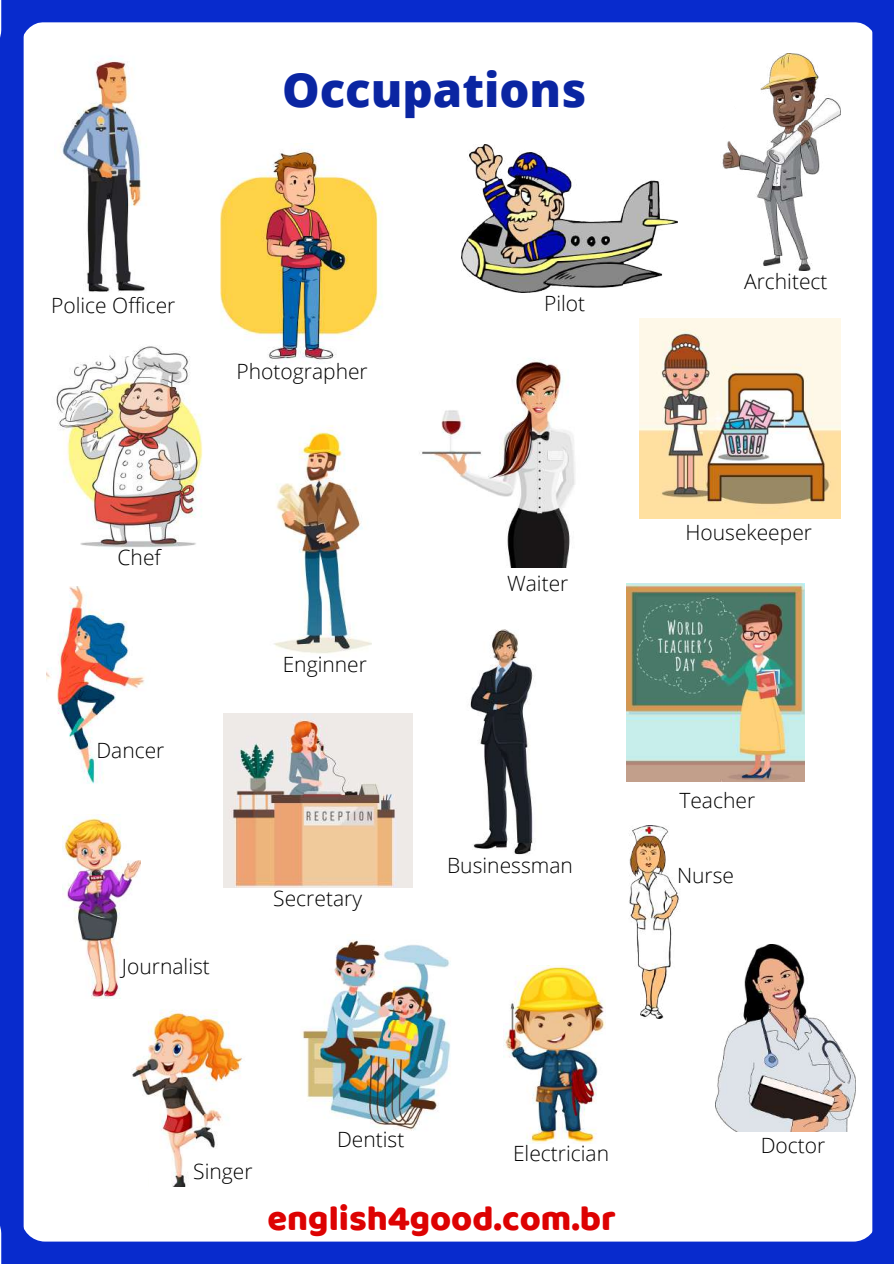
<style>
.page{position:relative;width:894px;height:1264px;background:#fff}
.page>*{position:absolute;margin:0;border:0;box-sizing:border-box;transform-origin:0 0}
.t1{font:800 47.25px "Open Sans";color:#0a25a2}
.t2{font:36px "Baloo";color:#dd0202}
.t3{font:300 21px "Open Sans";color:#000}
</style>
<div class="page">
<img style="left:0;top:0;width:893px;height:1263px">
<svg style="left:697px;top:81px;width:43px;height:49px"></svg>
<h1 class="t1" style="left:282px;top:57px;width:306px">Occupations</h1>
<p class="t3" style="left:51px;top:291px;width:126px">Police Officer</p>
<p class="t3" style="left:236px;top:356px;width:133px">Photographer</p>
<p class="t3" style="left:117px;top:543px;width:45px">Chef</p>
<p class="t3" style="left:96px;top:735px;width:70px">Dancer</p>
<p class="t3" style="left:122px;top:951px;width:89px">Journalist</p>
<p class="t3" style="left:282px;top:650px;width:86px">Enginner</p>
<p class="t3" style="left:273px;top:884px;width:90px">Secretary</p>
<p class="t3" style="left:544px;top:289px;width:43px">Pilot</p>
<p class="t3" style="left:507px;top:568px;width:63px">Waiter</p>
<p class="t3" style="left:447px;top:850px;width:127px">Businessman</p>
<p class="t3" style="left:744px;top:266px;width:85px">Architect</p>
<p class="t3" style="left:685px;top:517px;width:128px">Housekeeper</p>
<p class="t3" style="left:679px;top:786px;width:77px">Teacher</p>
<p class="t3" style="left:677px;top:861px;width:59px">Nurse</p>
<p class="t3" style="left:337px;top:1124px;width:69px">Dentist</p>
<p class="t3" style="left:513px;top:1138px;width:98px">Electrician</p>
<p class="t3" style="left:760px;top:1130px;width:66px">Doctor</p>
<p class="t3" style="left:193px;top:1156px;width:61px">Singer</p>
<h2 class="t2" style="left:267px;top:1196px;width:350px">english4good.com.br</h2>
</div>
